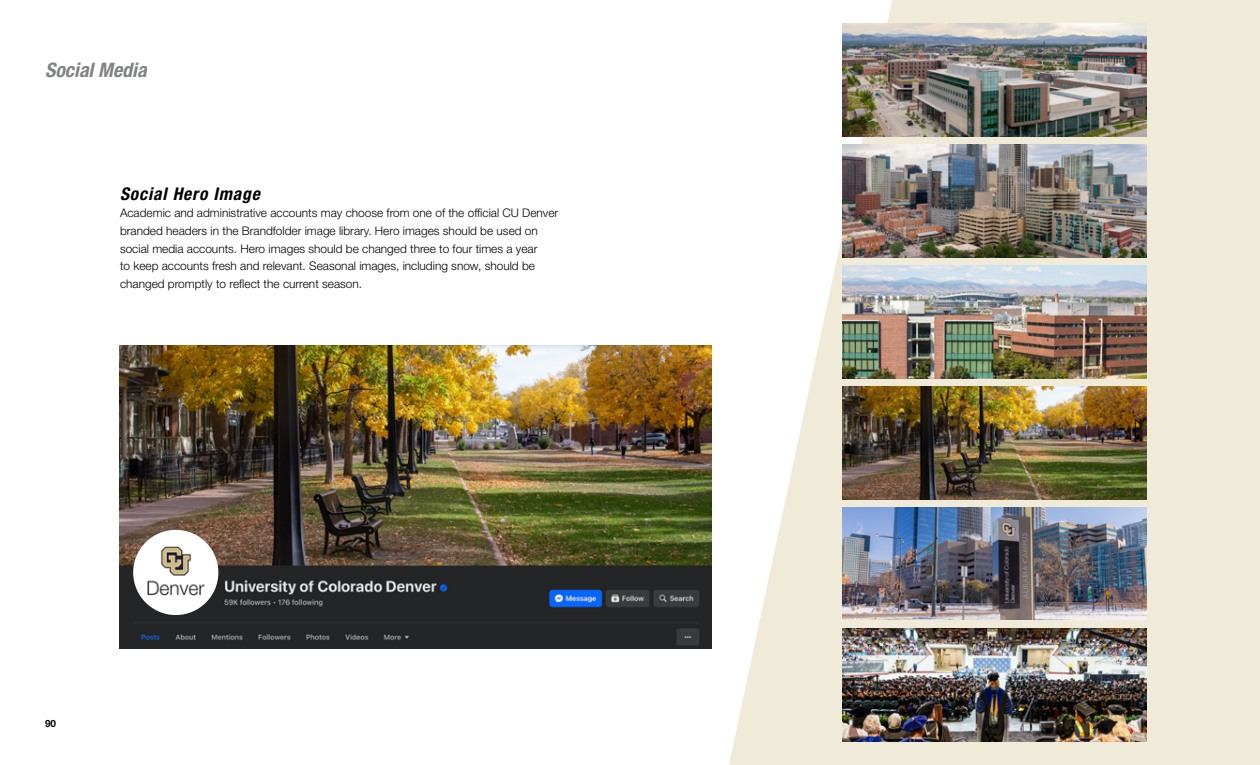
<style>
.page{position:relative;width:1260px;height:765px;background:#fff}
.page>*{position:absolute;margin:0;border:0;box-sizing:border-box;transform-origin:0 0}
.t1{font:italic 700 condensed 20px "Cwrtlk Helvetica Neue LT Std";color:#808285}
.t2{font:italic 700 condensed 17.5px "Jvmdnd Helvetica Neue LT Std";letter-spacing:.05em;color:#000}
.t3{font:300 11.88px/17.5px "Nsvxsj Helvetica Neue LT Std";color:#000}
.t4{font:700 10px "Hjtqsx Helvetica Neue LT Std";color:#000}
</style>
<div class="page">
<img style="left:120px;top:345px;width:592px;height:304px">
<img style="left:133px;top:530px;width:85px;height:85px;border-radius:43px">
<svg style="left:729px;top:0;width:531px;height:765px;fill:#f0ead8"></svg>
<img style="left:842px;top:23px;width:304px;height:113px">
<img style="left:842px;top:386px;width:304px;height:114px">
<img style="left:842px;top:144px;width:304px;height:113px">
<img style="left:842px;top:508px;width:304px;height:112px">
<img style="left:842px;top:265px;width:304px;height:114px">
<img style="left:842px;top:629px;width:304px;height:113px">
<h1 class="t1" style="left:45px;top:58px;width:103px">Social Media</h1>
<h3 class="t2" style="left:120px;top:183px;width:141px">Social Hero Image</h3>
<p class="t3" style="left:120px;top:204px;width:440px">Academic and administrative accounts may choose from one of the offcial CU Denver branded headers in the Brandfolder image library. Hero images should be used on social media accounts. Hero images should be changed three to four times a year<br>to keep accounts fresh and relevant. Seasonal images, including snow, should be changed promptly to refect the current season.</p>
<p class="t4" style="left:45px;top:717px;width:13px">90</p>
</div>
